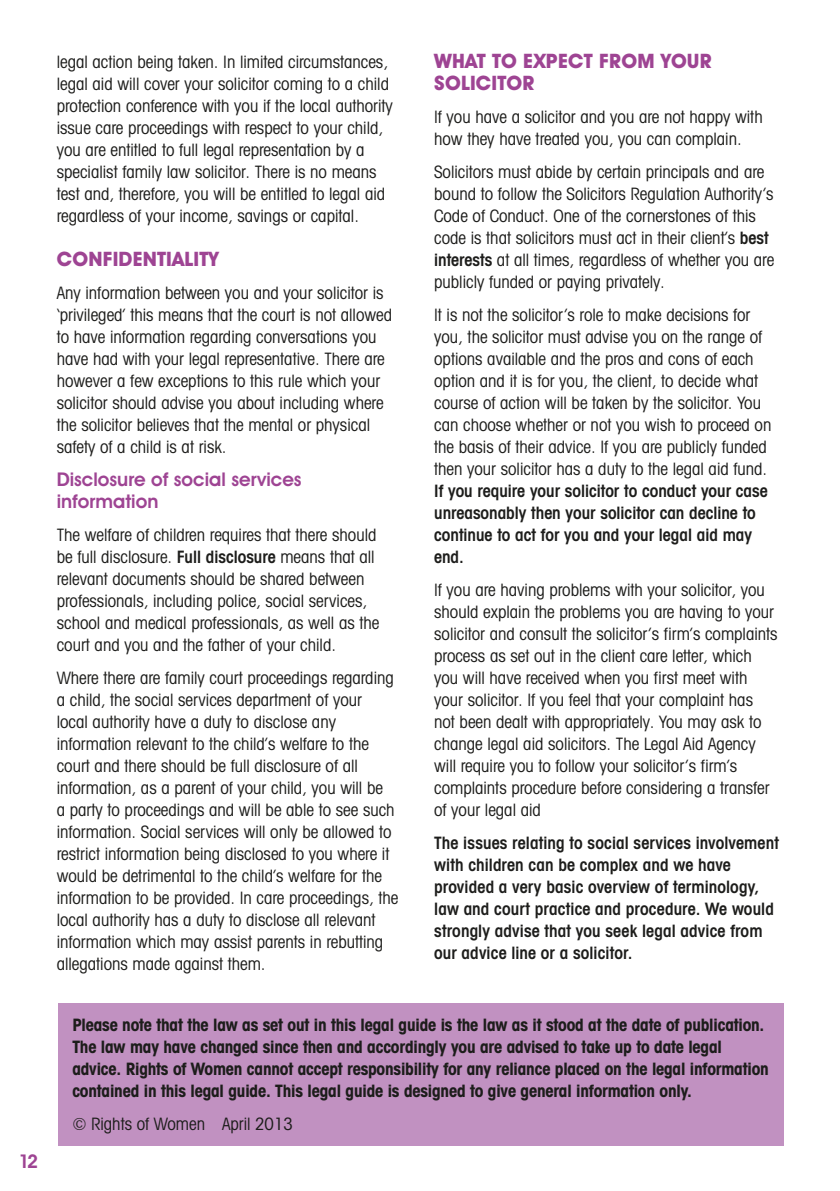
<style>
.page{position:relative;width:840px;height:1191px;background:#fff}
.page>*{position:absolute;margin:0;border:0;box-sizing:border-box;transform-origin:0 0}
.t1{font:700 20px "Avant Garde IT Cby BT";letter-spacing:.01em;color:#9e4493}
.t2{font:600 19px/22px "Avant Garde IT Cby BT";color:#9e4493}
.t3{font:condensed 17px/22px "Avant Garde IT Cby BT";color:#1d1d1b}
.t4{font:600 condensed 17px/22px "Avant Garde IT Cby BT";letter-spacing:.005em;color:#1d1d1b}
.t5{font:700 condensed 17px/22px "Avant Garde IT Cby BT";letter-spacing:-.01em;color:#1d1d1b}
.s1{font-weight:600}
</style>
<div class="page">
<div style="left:58px;top:1003px;width:724px;height:142px;background:#c191c1"></div>
<p class="t2" style="left:18px;top:1150px;width:21px">12</p>
<p class="t3" style="left:57px;top:51px;width:337px">legal action being taken. In limited circumstances, legal aid will cover your solicitor coming to a child protection conference with you if the local authority issue care proceedings with respect to your child, you are entitled to full legal representation by a specialist family law solicitor. There is no means test and, therefore, you will be entitled to legal aid regardless of your income, savings or capital.</p>
<p class="t1" style="left:57px;top:246px;width:16px">CON</p>
<p class="t1" style="left:103px;top:246px;width:21px">FIDENTI</p>
<p class="t1" style="left:172px;top:246px;width:48px">ALITY</p>
<p class="t3" style="left:57px;top:282px;width:337px">Any information between you and your solicitor is ‘privileged’ this means that the court is not allowed to have information regarding conversations you have had with your legal representative. There are however a few exceptions to this rule which your solicitor should advise you about including where the solicitor believes that the mental or physical safety of a child is at risk.</p>
<p class="t2" style="left:57px;top:468px;width:246px">Disclosure of social services information</p>
<p class="t3" style="left:57px;top:524px;width:324px">The welfare of children requires that there should be full disclosure. <span class="s1">Full disclosure</span> means that all relevant documents should be shared between professionals, including police, social services, school and medical professionals, as well as the court and you and the father of your child.</p>
<p class="t3" style="left:57px;top:667px;width:343px">Where there are family court proceedings regarding a child, the social services department of your<br>local authority have a duty to disclose any information relevant to the child’s welfare to the court and there should be full disclosure of all information, as a parent of your child, you will be<br>a party to proceedings and will be able to see such information. Social services will only be allowed to restrict information being disclosed to you where it would be detrimental to the child’s welfare for the information to be provided. In care proceedings, the local authority has a duty to disclose all relevant information which may assist parents in rebutting allegations made against them.</p>
<p class="t1" style="left:434px;top:48px;width:137px">WHAT TO EXPECT</p>
<p class="t1" style="left:598px;top:48px;width:87px">FROM YOUR</p>
<p class="t1" style="left:434px;top:70px;width:13px">SOLICITOR</p>
<p class="t3" style="left:434px;top:106px;width:330px">If you have a solicitor and you are not happy with how they have treated you, you can complain.</p>
<p class="t3" style="left:434px;top:161px;width:341px">Solicitors must abide by certain principals and are bound to follow the Solicitors Regulation Authority’s Code of Conduct. One of the cornerstones of this code is that solicitors must act in their client’s <span class="s1">best interests</span> at all times, regardless of whether you are publicly funded or paying privately.</p>
<p class="t3" style="left:434px;top:304px;width:338px">It is not the solicitor’s role to make decisions for you, the solicitor must advise you on the range of options available and the pros and cons of each option and it is for you, the client, to decide what course of action will be taken by the solicitor. You can choose whether or not you wish to proceed on the basis of their advice. If you are publicly funded then your solicitor has a duty to the legal aid fund.</p>
<p class="t4" style="left:434px;top:479px;width:335px">If you require your solicitor to conduct your case unreasonably then your solicitor can decline to continue to act for you and your legal aid may end.</p>
<p class="t3" style="left:434px;top:579px;width:345px">If you are having problems with your solicitor, you should explain the problems you are having to your solicitor and consult the solicitor’s firm’s complaints process as set out in the client care letter, which you will have received when you first meet with your solicitor. If you feel that your complaint has not been dealt with appropriately. You may ask to change legal aid solicitors. The Legal Aid Agency will require you to follow your solicitor’s firm’s complaints procedure before considering a transfer of your legal aid</p>
<p class="t4" style="left:434px;top:831px;width:346px">The issues relating to social services involvement with children can be complex and we have provided a very basic overview of terminology, law and court practice and procedure. We would strongly advise that you seek legal advice from our advice line or a solicitor.</p>
<p class="t5" style="left:72px;top:1013px;width:697px">Please note that the law as set out in this legal guide is the law as it stood at the date of publication.<br>The law may have changed since then and accordingly you are advised to take up to date legal advice. Rights of Women cannot accept responsibility for any reliance placed on the legal information contained in this legal guide. This legal guide is designed to give general information only.</p>
<p class="t3" style="left:72px;top:1112px;width:222px">© Rights of Women April 2013</p>
</div>
